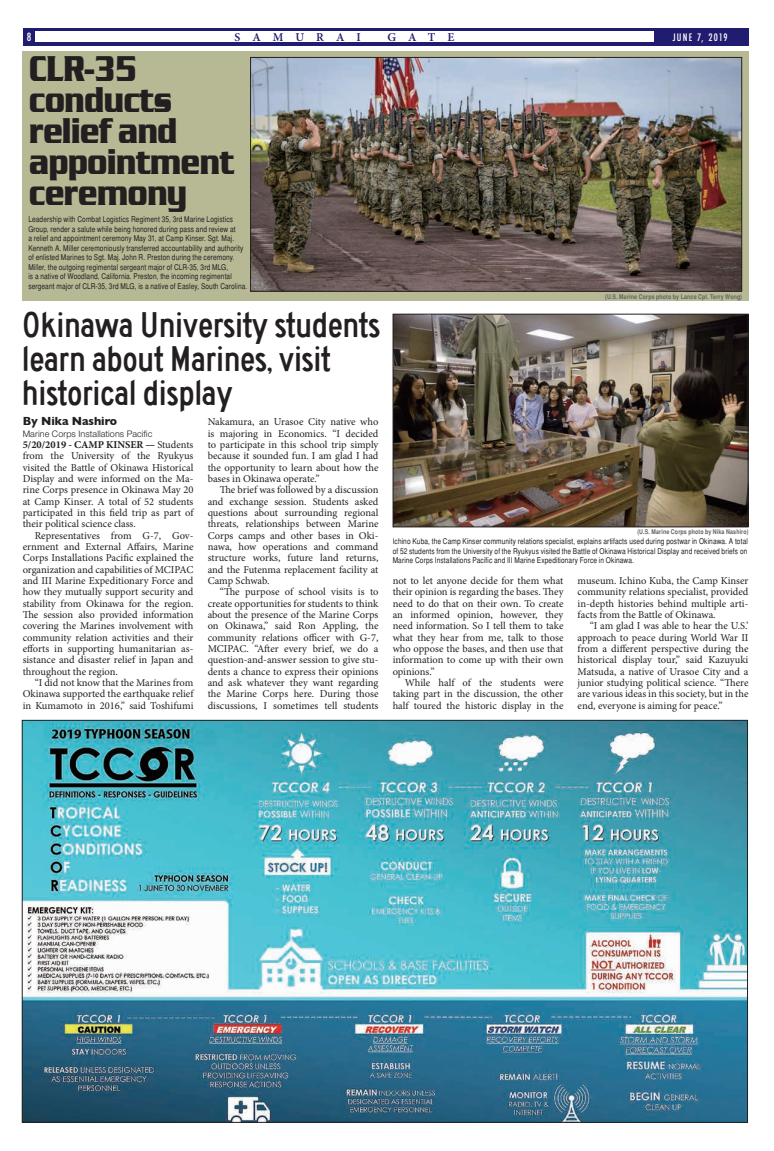
<style>
.page{position:relative;width:774px;height:1151px;background:#fff}
.page>*{position:absolute;margin:0;border:0;box-sizing:border-box;transform-origin:0 0}
.t1{font:37px/34px "Roadgeek 2005 Series C";letter-spacing:-.01em;color:#231f20}
.t2{font:700 37px/31px "Serpentine D";letter-spacing:-.01em;color:#231f20;scale:.72 1}
.t3{font:700 12px "Gill Sans";letter-spacing:-.005em;color:#231f20;scale:.95 1}
.t4{font:600 12px "Minion Pro";letter-spacing:1em;color:#201c70}
.t5{font:500 condensed 11px "Futura";color:#fff}
.t6{font:10.5px/11.3px "Minion Pro";color:#231f20;text-align:justify}
.t7{font:500 condensed 10px "Futura";letter-spacing:.13em;color:#fff}
.t8{font:300 9px "Helvetica Neue";letter-spacing:.01em;color:#231f20}
.t9{font:condensed 8px/9.5px "Helvetica";letter-spacing:.01em;color:#231f20;text-align:justify}
.t10{font:700 condensed 6.5px "Helvetica";letter-spacing:.02em;color:#636366}
.s1{font-weight:700}
</style>
<div class="page">
<img style="left:24px;top:722px;width:722px;height:398px">
<div style="left:22px;top:51px;width:726px;height:249px;background:#b7b995"></div>
<div style="left:23px;top:28px;width:725px;height:18px;background:#201c70"></div>
<div style="left:35px;top:32px;width:618px;height:10px;background:#fff"></div>
<img style="left:395px;top:316px;width:351px;height:209px">
<div style="left:393px;top:314px;width:355px;height:213px;border:1px solid #231f20"></div>
<img style="left:252px;top:59px;width:488px;height:231px">
<div style="left:250px;top:57px;width:492px;height:235px;border:1px solid #231f20"></div>
<p class="t5" style="left:27px;top:30px;width:6px">8</p>
<p class="t4" style="left:234px;top:30px;width:128px">SAMURAI</p>
<p class="t4" style="left:388px;top:30px;width:68px">GATE</p>
<p class="t7" style="left:673px;top:31px;width:57px">JUNE 7, 2019</p>
<p class="t2" style="left:29px;top:54px;width:286px">CLR-35 conducts relief and appointment ceremony</p>
<p class="t9" style="left:28px;top:215px;width:220px;text-align:left">Leadership with Combat Logistics Regiment 35, 3rd Marine Logistics Group, render a salute while being honored during pass and review at<br>a relief and appointment ceremony May 31, at Camp Kinser. Sgt. Maj.<br>Kenneth A. Miller ceremoniously transferred accountability and authority of enlisted Marines to Sgt. Maj. John R. Preston during the ceremony.<br>Miller, the outgoing regimental sergeant major of CLR-35, 3rd MLG,<br>is a native of Woodland, California. Preston, the incoming regimental sergeant major of CLR-35, 3rd MLG, is a native of Easley, South Carolina.</p>
<p class="t1" style="left:22px;top:307px;width:360px">Okinawa University students learn about Marines, visit historical display</p>
<p class="t10" style="left:605px;top:293px;width:138px">(U.S. Marine Corps photo by Lance Cpl. Terry Wong)</p>
<p class="t3" style="left:23px;top:412px;width:101px">By Nika Nashiro</p>
<p class="t8" style="left:23px;top:428px;width:131px">Marine Corps Installations Pacific</p>
<p class="t6" style="left:23px;top:439px;width:172px"><span class="s1">5/20/2019 - CAMP KINSER —</span> Students from the University of the Ryukyus visited the Battle of Okinawa Historical Display and were informed on the Ma&shy;rine Corps presence in Okinawa May 20 at Camp Kinser. A total of 52 students participated in this field trip as part of their political science class.</p>
<p class="t6" style="left:23px;top:530px;width:172px;text-indent:12px">Representatives from G-7, Gov&shy;ernment and External Affairs, Marine Corps Installations Pacific explained the organization and capabilities of MCIPAC and III Marine Expeditionary Force and how they mutually support security and stability from Okinawa for the region.<br>The session also provided information covering the Marines involvement with community relation activities and their efforts in supporting humanitarian as&shy;sistance and disaster relief in Japan and throughout the region.</p>
<p class="t6" style="left:23px;top:677px;width:172px;text-indent:12px">“I did not know that the Marines from Okinawa supported the earthquake relief in Kumamoto in 2016,” said Toshifumi</p>
<p class="t6" style="left:208px;top:416px;width:172px">Nakamura, an Urasoe City native who is majoring in Economics. “I decided to participate in this school trip simply because it sounded fun. I am glad I had the opportunity to learn about how the bases in Okinawa operate.”</p>
<p class="t6" style="left:208px;top:484px;width:172px;text-indent:12px">The brief was followed by a discussion and exchange session. Students asked questions about surrounding regional threats, relationships between Marine Corps camps and other bases in Oki&shy;nawa, how operations and command structure works, future land returns, and the Futenma replacement facility at Camp Schwab.</p>
<p class="t6" style="left:208px;top:586px;width:172px;text-indent:12px">“The purpose of school visits is to create opportunities for students to think about the presence of the Marine Corps on Okinawa,” said Ron Appling, the community relations officer with G-7, MCIPAC. “After every brief, we do a question-and-answer session to give stu&shy;dents a chance to express their opinions and ask whatever they want regarding the Marine Corps here. During those discussions, I sometimes tell students</p>
<p class="t6" style="left:393px;top:575px;width:172px">not to let anyone decide for them what their opinion is regarding the bases. They need to do that on their own. To create an informed opinion, however, they need information. So I tell them to take what they hear from me, talk to those who oppose the bases, and then use that information to come up with their own opinions.”</p>
<p class="t10" style="left:637px;top:528px;width:113px">(U.S. Marine Corps photo by Nika Nashiro)</p>
<p class="t9" style="left:393px;top:536px;width:357px">Ichino Kuba, the Camp Kinser community relations specialist, explains artifacts used during postwar in Okinawa. A total of 52 students from the University of the Ryukyus visited the Battle of Okinawa Historical Display and received briefs on Marine Corps Installations Pacific and III Marine Expeditionary Force in Okinawa.</p>
<p class="t6" style="left:578px;top:575px;width:172px">museum. Ichino Kuba, the Camp Kinser community relations specialist, provided in-depth histories behind multiple arti&shy;facts from the Battle of Okinawa.</p>
<p class="t6" style="left:578px;top:620px;width:172px;text-indent:12px">“I am glad I was able to hear the U.S.’ approach to peace during World War II from a different perspective during the historical display tour,” said Kazuyuki Matsuda, a native of Urasoe City and a junior studying political science. “There are various ideas in this society, but in the end, everyone is aiming for peace.”</p>
<p class="t6" style="left:393px;top:677px;width:172px;text-indent:12px">While half of the students were taking part in the discussion, the other half toured the historic display in the</p>
</div>
